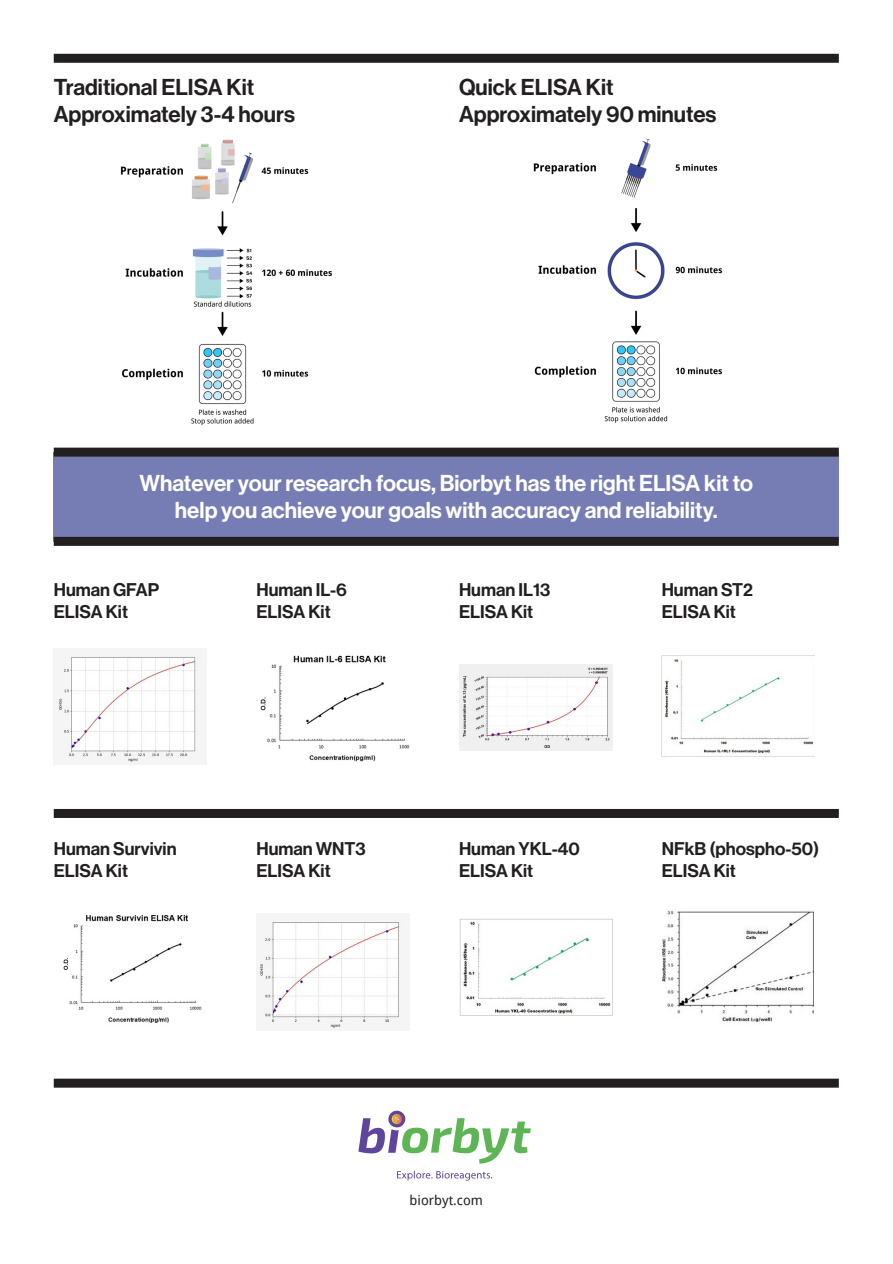
<style>
.page{position:relative;width:893px;height:1264px;background:#fff}
.page>*{position:absolute;margin:0;border:0;box-sizing:border-box;transform-origin:0 0}
.t1{font:22.5px/27px "N Haas Grotesk DS Pro 65 Md";color:#fff;text-align:center}
.t2{font:22.5px "N Haas Grotesk DS Pro 65 Md";color:#231f20}
.t3{font:18px "N Haas Grotesk DS Pro 65 Md";color:#231f20}
.t4{font:13.5px "Droid Sans";color:#231f20}
</style>
<div class="page">
<div style="left:54px;top:452px;width:785px;height:89px;background:#767db4"></div>
<img style="left:120px;top:139px;width:212px;height:287px">
<img style="left:533px;top:138px;width:190px;height:285px">
<div style="left:54px;top:537px;width:785px;height:9px;background:#231f20"></div>
<div style="left:54px;top:447px;width:785px;height:9px;background:#231f20"></div>
<div style="left:54px;top:54px;width:785px;height:9px;background:#231f20"></div>
<div style="left:54px;top:808px;width:785px;height:9px;background:#231f20"></div>
<div style="left:54px;top:1078px;width:785px;height:9px;background:#231f20"></div>
<img style="left:260px;top:655px;width:149px;height:107px">
<img style="left:63px;top:915px;width:139px;height:108px">
<img style="left:459px;top:664px;width:153px;height:86px">
<img style="left:56px;top:655px;width:145px;height:109px">
<img style="left:662px;top:910px;width:152px;height:112px">
<img style="left:257px;top:920px;width:148px;height:110px">
<img style="left:459px;top:918px;width:153px;height:97px">
<img style="left:662px;top:655px;width:153px;height:99px">
<svg style="left:397px;top:1170px;width:95px;height:10px"></svg>
<svg style="left:358px;top:1110px;width:173px;height:53px"></svg>
<p class="t2" style="left:54px;top:74px;width:202px">Traditional ELISA Kit</p>
<p class="t2" style="left:54px;top:101px;width:243px">Approximately 3-4 hours</p>
<p class="t2" style="left:459px;top:74px;width:156px">Quick ELISA Kit</p>
<p class="t2" style="left:459px;top:101px;width:259px">Approximately 90 minutes</p>
<p class="t1" style="left:139px;top:470px;width:615px">Whatever your research focus, Biorbyt has the right ELISA kit to help you achieve your goals with accuracy and reliability.</p>
<p class="t3" style="left:54px;top:579px;width:107px">Human GFAP</p>
<p class="t3" style="left:54px;top:601px;width:76px">ELISA Kit</p>
<p class="t3" style="left:256px;top:579px;width:92px">Human IL-6</p>
<p class="t3" style="left:256px;top:601px;width:76px">ELISA Kit</p>
<p class="t3" style="left:54px;top:838px;width:124px">Human Survivin</p>
<p class="t3" style="left:54px;top:859px;width:76px">ELISA Kit</p>
<p class="t3" style="left:256px;top:838px;width:111px">Human WNT3</p>
<p class="t3" style="left:256px;top:859px;width:76px">ELISA Kit</p>
<p class="t3" style="left:459px;top:579px;width:93px">Human IL13</p>
<p class="t3" style="left:459px;top:601px;width:76px">ELISA Kit</p>
<p class="t3" style="left:662px;top:579px;width:93px">Human ST2</p>
<p class="t3" style="left:662px;top:601px;width:76px">ELISA Kit</p>
<p class="t3" style="left:459px;top:838px;width:122px">Human YKL-40</p>
<p class="t3" style="left:459px;top:859px;width:76px">ELISA Kit</p>
<p class="t3" style="left:662px;top:838px;width:159px">NFkB (phospho-50)</p>
<p class="t3" style="left:662px;top:859px;width:76px">ELISA Kit</p>
<p class="t4" style="left:410px;top:1191px;width:75px">biorbyt.com</p>
</div>
